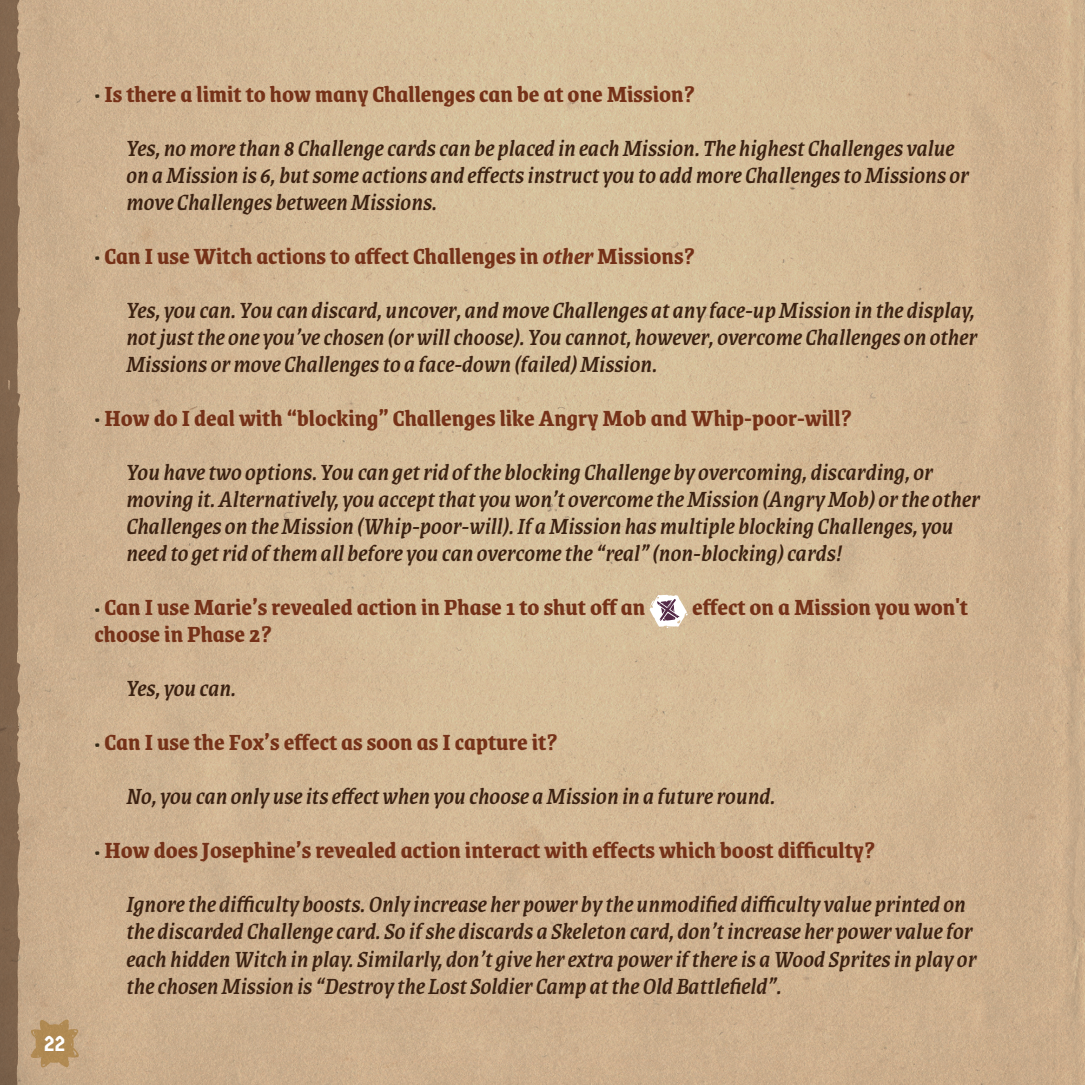
<style>
.page{position:relative;width:1085px;height:1085px;background:#fff}
.page>*{position:absolute;margin:0;border:0;box-sizing:border-box;transform-origin:0 0}
.t1{font:italic 500 24.75px/27px "Grenze";color:#3b2111}
.t2{font:700 24.75px "Grenze";color:#753118}
.t3{font:22.5px "Germania One";color:#fff}
.s1{font-weight:800;color:#352a18}
.s2{font-style:italic}
</style>
<div class="page">
<img style="left:20px;top:0;width:1064px;height:1084px">
<svg style="left:649px;top:594px;width:38px;height:34px"></svg>
<svg style="left:31px;top:1019px;width:48px;height:48px;background:#b79464"></svg>
<div style="left:0;top:0;width:20px;height:1084px;background:#80654d"></div>
<p class="t3" style="left:44px;top:1030px;width:22px">22</p>
<p class="t2" style="left:94px;top:76px;width:602px"><span class="s1">·</span> Is there a limit to how many Challenges can be at one Mission?</p>
<p class="t1" style="left:126px;top:133px;width:843px">Yes, no more than 8 Challenge cards can be placed in each Mission. The highest Challenges value on a Mission is 6, but some actions and effects instruct you to add more Challenges to Missions or move Challenges between Missions.</p>
<p class="t2" style="left:94px;top:238px;width:602px"><span class="s1">·</span> Can I use Witch actions to affect Challenges in <span class="s2">other</span> Missions?</p>
<p class="t1" style="left:126px;top:295px;width:852px;text-align:justify">Yes, you can. You can discard, uncover, and move Challenges at any face-up Mission in the display, not just the one you’ve chosen (or will choose). You cannot, however, overcome Challenges on other Missions or move Challenges to a face-down (failed) Mission.</p>
<p class="t2" style="left:94px;top:400px;width:759px"><span class="s1">·</span> How do I deal with “blocking” Challenges like Angry Mob and Whip-poor-will?</p>
<p class="t1" style="left:126px;top:457px;width:854px">You have two options. You can get rid of the blocking Challenge by overcoming, discarding, or moving it. Alternatively, you accept that you won’t overcome the Mission (Angry Mob) or the other Challenges on the Mission (Whip-poor-will). If a Mission has multiple blocking Challenges, you need to get rid of them all before you can overcome the “real” (non-blocking) cards!</p>
<p class="t2" style="left:94px;top:589px;width:552px"><span class="s1">·</span> Can I use Marie’s revealed action in Phase 1 to shut off an</p>
<p class="t2" style="left:692px;top:589px;width:277px">effect on a Mission you won't</p>
<p class="t2" style="left:94px;top:616px;width:179px">choose in Phase 2?</p>
<p class="t1" style="left:126px;top:673px;width:111px">Yes, you can.</p>
<p class="t2" style="left:94px;top:724px;width:465px"><span class="s1">·</span> Can I use the Fox’s effect as soon as I capture it?</p>
<p class="t1" style="left:126px;top:781px;width:650px">No, you can only use its effect when you choose a Mission in a future round.</p>
<p class="t2" style="left:94px;top:832px;width:782px"><span class="s1">·</span> How does Josephine’s revealed action interact with effects which boost difficulty?</p>
<p class="t1" style="left:126px;top:889px;width:851px">Ignore the difficulty boosts. Only increase her power by the unmodified difficulty value printed on the discarded Challenge card. So if she discards a Skeleton card, don’t increase her power value for each hidden Witch in play. Similarly, don’t give her extra power if there is a Wood Sprites in play or the chosen Mission is “Destroy the Lost Soldier Camp at the Old Battlefield”.</p>
</div>
